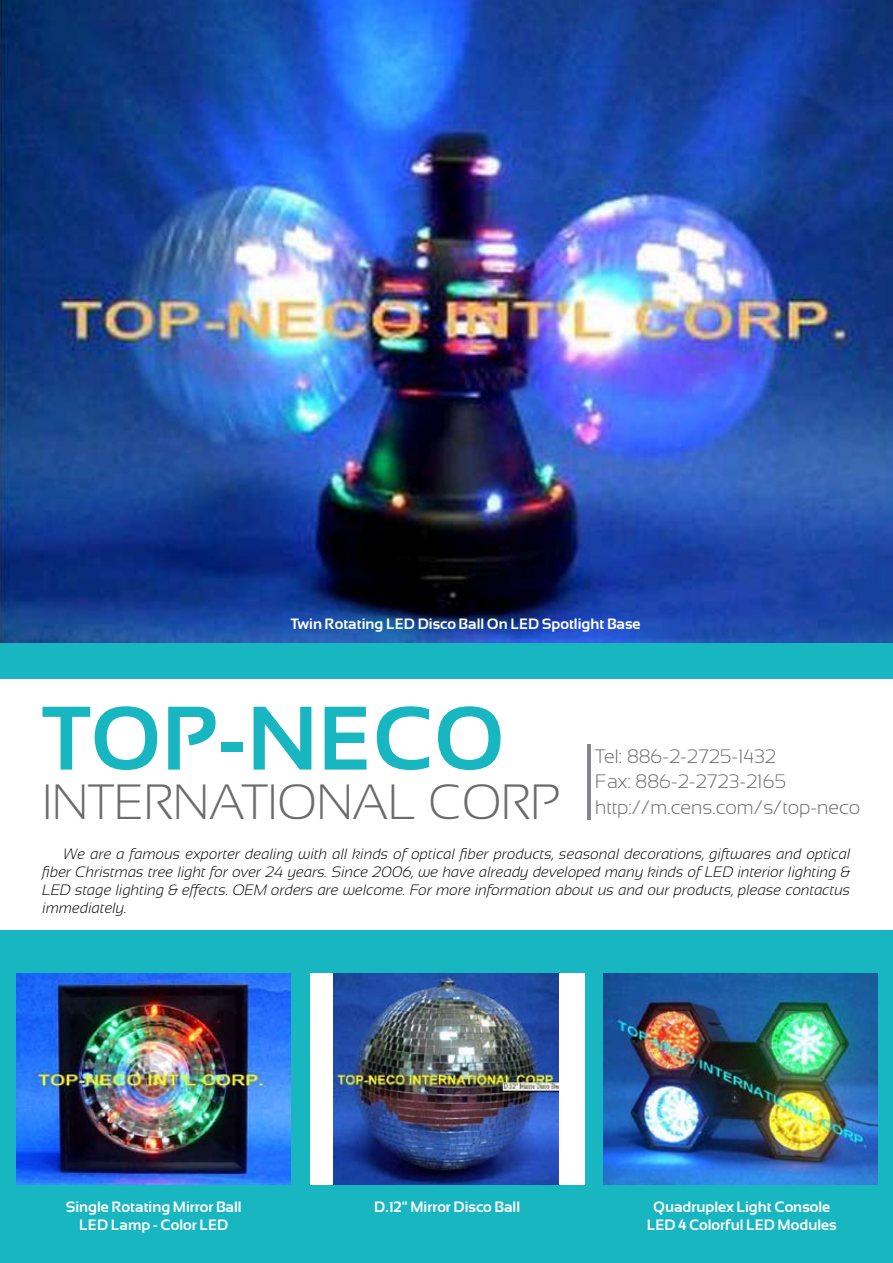
<style>
.page{position:relative;width:893px;height:1263px;background:#fff}
.page>*{position:absolute;margin:0;border:0;box-sizing:border-box;transform-origin:0 0}
.t1{font:700 90px "Sansation";color:#17b6c0}
.t2{font:300 49.5px "Sansation";color:#6d6c6c}
.t3{font:300 19.5px/25.5px "Sansation";color:#6d6c6c}
.t4{font:italic 300 15px/18px "Sansation";color:#000;text-align:justify}
.t5{font:700 15px/17.2px "Sansation";color:#fff;text-align:center}
</style>
<div class="page">
<img style="left:0;top:0;width:893px;height:643px">
<div style="left:0;top:643px;width:893px;height:620px;background:#17b6c0"></div>
<div style="left:0;top:679px;width:893px;height:251px;background:#fff"></div>
<img style="left:17px;top:973px;width:274px;height:212px">
<div style="left:310px;top:973px;width:274px;height:212px;background:#fff"></div>
<img style="left:333px;top:973px;width:225px;height:212px">
<img style="left:604px;top:973px;width:274px;height:212px">
<hr style="left:587px;top:744px;width:3px;height:76px;background:#86888a">
<p class="t5" style="left:291px;top:615px;width:351px">Twin Rotating LED Disco Ball On LED Spotlight Base</p>
<h1 class="t1" style="left:43px;top:688px;width:464px">TOP-NECO</h1>
<h2 class="t2" style="left:43px;top:775px;width:520px">INTERNATIONAL CORP</h2>
<h3 class="t3" style="left:595px;top:743px;width:266px">Tel: 886-2-2725-1432<br>Fax: 886-2-2723-2165 http://m.cens.com/s/top-neco</h3>
<p class="t4" style="left:43px;top:845px;width:809px;text-indent:21px">We are a famous exporter dealing with all kinds of optical fiber products, seasonal decorations, giftwares and optical fiber Christmas tree light for over 24 years. Since 2006, we have already developed many kinds of LED interior lighting &amp; LED stage lighting &amp; effects. OEM orders are welcome. For more information about us and our products, please contactus immediately.</p>
<p class="t5" style="left:66px;top:1198px;width:177px">Single Rotating Mirror Ball<br>LED Lamp - Color LED</p>
<p class="t5" style="left:374px;top:1198px;width:147px">D.12" Mirror Disco Ball</p>
<p class="t5" style="left:647px;top:1198px;width:191px">Quadruplex Light Console<br>LED 4 Colorful LED Modules</p>
</div>
